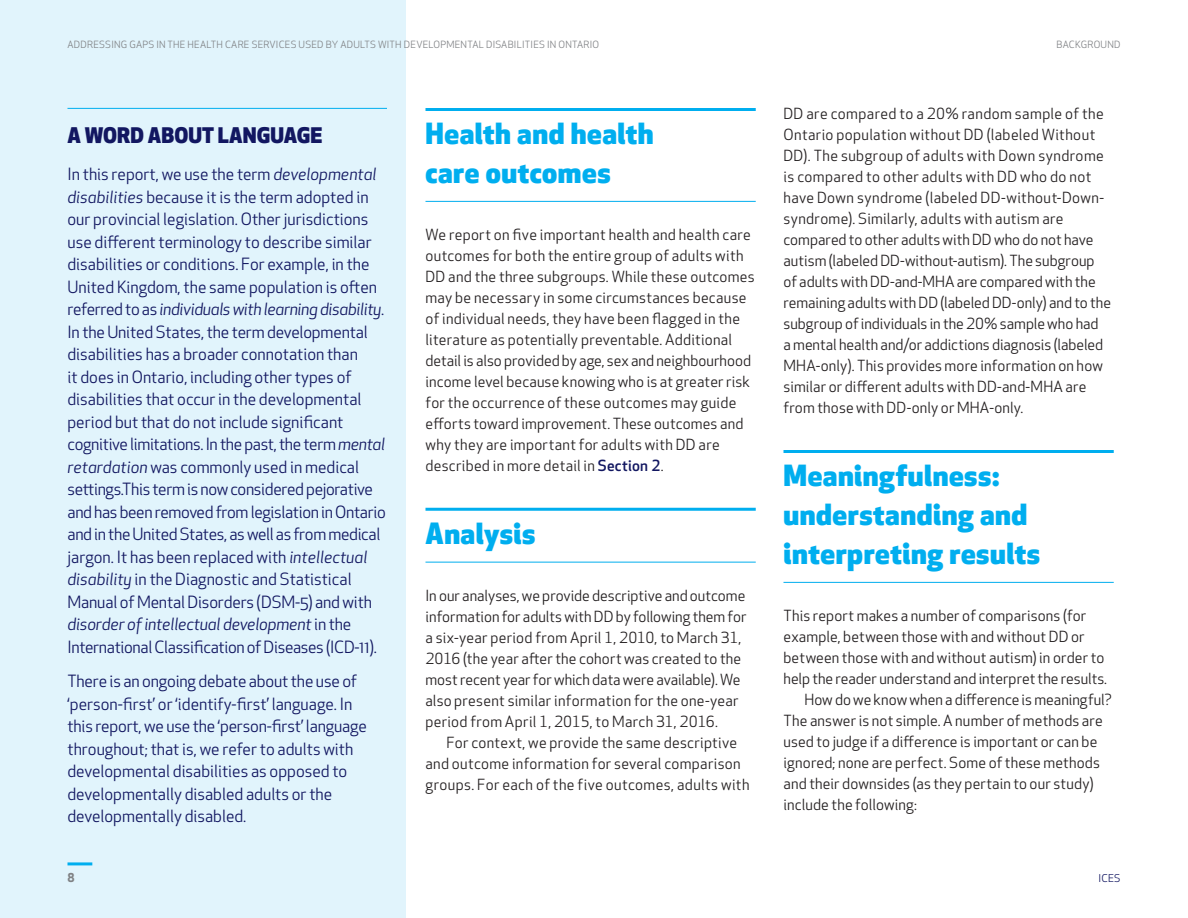
<style>
.page{position:relative;width:1188px;height:918px;background:#fff}
.page>*{position:absolute;margin:0;border:0;box-sizing:border-box;transform-origin:0 0}
.Subhead_1{font:800 28.5px/39px "Apex New";letter-spacing:.02em;color:#00aeef}
.Aside_head{font:800 21px "Apex New";letter-spacing:.005em;color:#121761}
.Aside_Story{font:16.5px/22.5px "Apex New";color:#121761}
.Body_-_No_Indent{font:15px/21px "Apex New";letter-spacing:.015em;color:#231f20}
.Body_-_Indent{font:15px/21px "Apex New";letter-spacing:.01em;color:#231f20}
.t1{font:700 12px "Apex New";color:#808285}
.t2{font:10.5px "Apex New";color:#121761}
.t3{font:9.75px "Apex New";letter-spacing:.025em;color:#808285}
.s1{font-style:italic}
.s2{font-weight:500;color:#121761}
</style>
<div class="page">
<div style="left:0;top:0;width:405px;height:918px;background:#e1f4fc"></div>
<hr style="left:68px;top:108px;width:319px;height:1px;background:#00aeef">
<hr style="left:426px;top:108px;width:330px;height:3px;background:#00aeef">
<hr style="left:426px;top:201px;width:330px;height:1px;background:#00aeef">
<hr style="left:426px;top:508px;width:330px;height:3px;background:#00aeef">
<hr style="left:426px;top:562px;width:330px;height:1px;background:#00aeef">
<hr style="left:784px;top:450px;width:330px;height:3px;background:#00aeef">
<hr style="left:784px;top:582px;width:330px;height:1px;background:#00aeef">
<hr style="left:68px;top:862px;width:24px;height:3px;background:#00aeef">
<p class="t3" style="left:68px;top:38px;width:533px">ADDRESSING GAPS IN THE HEALTH CARE SERVICES USED BY ADULTS WITH DEVELOPMENTAL DISABILITIES IN ONTARIO</p>
<p class="t3" style="left:1056px;top:38px;width:66px">BACKGROUND</p>
<p class="Aside_head" style="left:68px;top:120px;width:257px">A WORD ABOUT LANGUAGE</p>
<p class="Aside_Story" style="left:68px;top:163px;width:320px">In this report, we use the term <span class="s1">developmental disabilities</span> because it is the term adopted in our provincial legislation. Other jurisdictions use different terminology to describe similar disabilities or conditions. For example, in the United Kingdom, the same population is often referred to as <span class="s1">individuals with learning disability</span>.<br>In the United States, the term developmental disabilities has a broader connotation than<br>it does in Ontario, including other types of disabilities that occur in the developmental period but that do not include significant cognitive limitations. In the past, the term <span class="s1">mental retardation</span> was commonly used in medical settings.This term is now considered pejorative and has been removed from legislation in Ontario and in the United States, as well as from medical jargon. It has been replaced with <span class="s1">intellectual disability</span> in the Diagnostic and Statistical Manual of Mental Disorders (DSM-5) and with <span class="s1">disorder of intellectual development</span> in the International Classification of Diseases (ICD-11).</p>
<p class="Aside_Story" style="left:68px;top:670px;width:301px">There is an ongoing debate about the use of ‘person-first’ or ‘identify-first’ language. In this report, we use the ‘person-first’ language throughout; that is, we refer to adults with developmental disabilities as opposed to developmentally disabled adults or the developmentally disabled.</p>
<p class="Subhead_1" style="left:426px;top:113px;width:230px">Health and health care outcomes</p>
<p class="Body_-_No_Indent" style="left:426px;top:224px;width:331px">We report on five important health and health care outcomes for both the entire group of adults with DD and the three subgroups. While these outcomes may be necessary in some circumstances because of individual needs, they have been flagged in the literature as potentially preventable. Additional detail is also provided by age, sex and neighbourhood income level because knowing who is at greater risk for the occurrence of these outcomes may guide efforts toward improvement. These outcomes and why they are important for adults with DD are described in more detail in <span class="s2">Section 2</span>.</p>
<p class="Subhead_1" style="left:426px;top:513px;width:112px">Analysis</p>
<p class="Body_-_No_Indent" style="left:426px;top:585px;width:323px">In our analyses, we provide descriptive and outcome information for adults with DD by following them for a six-year period from April 1, 2010, to March 31, 2016 (the year after the cohort was created to the most recent year for which data were available). We also present similar information for the one-year period from April 1, 2015, to March 31, 2016.</p>
<p class="Body_-_Indent" style="left:426px;top:732px;width:326px;text-align:center">For context, we provide the same descriptive<br>and outcome information for several comparison groups. For each of the five outcomes, adults with</p>
<p class="Body_-_Indent" style="left:784px;top:103px;width:329px">DD are compared to a 20% random sample of the Ontario population without DD (labeled Without DD). The subgroup of adults with Down syndrome is compared to other adults with DD who do not have Down syndrome (labeled DD-without-Down&shy;syndrome). Similarly, adults with autism are compared to other adults with DD who do not have autism (labeled DD-without-autism). The subgroup of adults with DD-and-MHA are compared with the remaining adults with DD (labeled DD-only) and to the subgroup of individuals in the 20% sample who had<br>a mental health and/or addictions diagnosis (labeled MHA-only). This provides more information on how similar or different adults with DD-and-MHA are from those with DD-only or MHA-only.</p>
<p class="Subhead_1" style="left:784px;top:455px;width:258px">Meaningfulness: understanding and interpreting results</p>
<p class="Body_-_No_Indent" style="left:784px;top:605px;width:325px">This report makes a number of comparisons (for example, between those with and without DD or between those with and without autism) in order to help the reader understand and interpret the results.</p>
<p class="Body_-_Indent" style="left:784px;top:689px;width:330px;text-indent:21px">How do we know when a difference is meaningful?<br>The answer is not simple. A number of methods are used to judge if a difference is important or can be ignored; none are perfect. Some of these methods and their downsides (as they pertain to our study) include the following:</p>
<p class="t1" style="left:68px;top:869px;width:9px">8</p>
<p class="t2" style="left:1098px;top:871px;width:24px">ICES</p>
</div>
